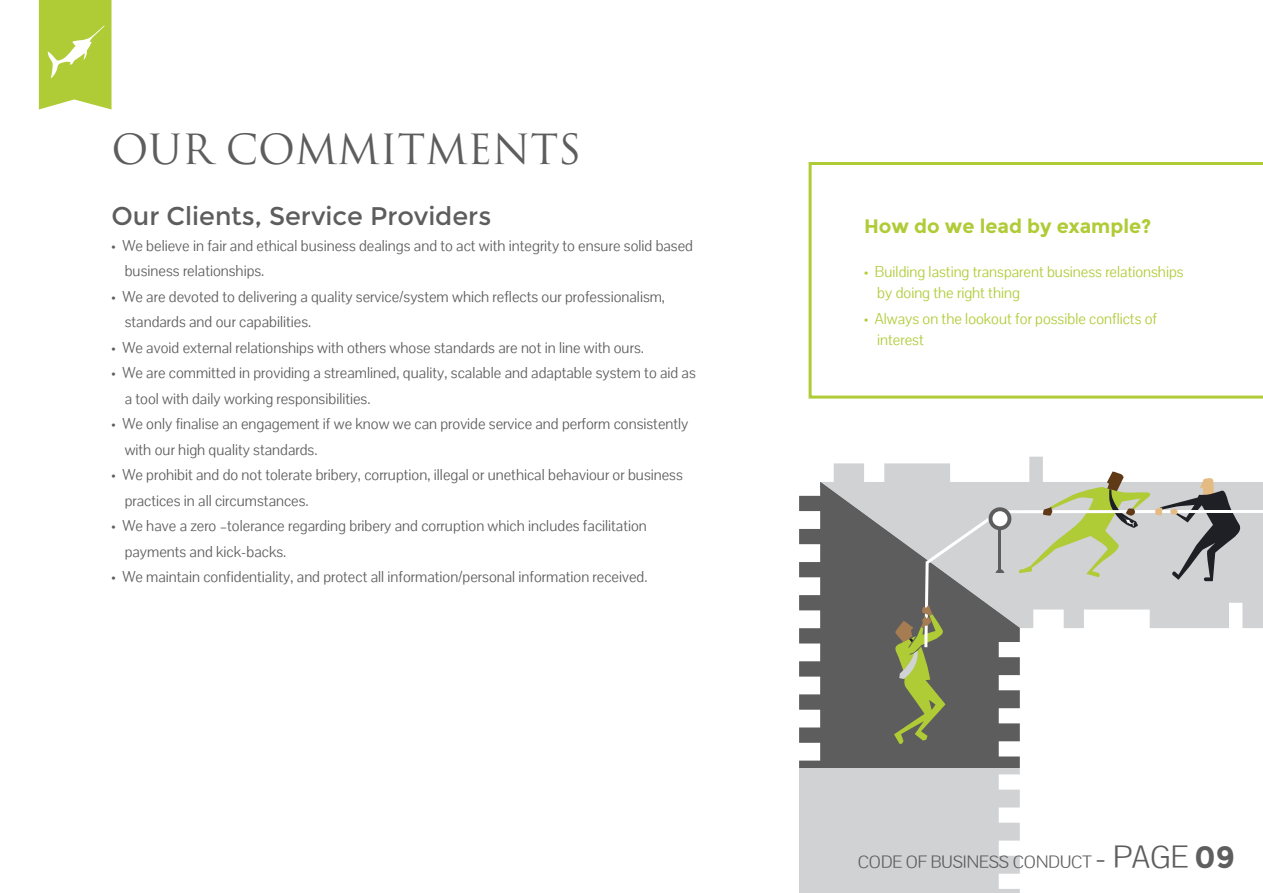
<style>
.page{position:relative;width:1263px;height:893px;background:#fff}
.page>*{position:absolute;margin:0;border:0;box-sizing:border-box;transform-origin:0 0}
.t1{font:40.5px "Trajan Pro";color:#5d5d5d}
.t2{font:25.5px "Montserrat";color:#5d5d5d}
.t3{font:700 19.5px "Montserrat";color:#afcb36}
.t4{font:17.1px "Pontano Sans";color:#5d5d5d}
.t5{font:15px/25.5px "Pontano Sans";color:#5d5d5d}
.t6{font:15px/21px "Pontano Sans";color:#afcb36}
.s1{font-family:"Myriad Pro"}
.s2{color:#5e5e5e}
.s3{font-size:30.75px;color:#5e5e5e}
.s4{font-family:"Montserrat";font-weight:700;font-size:30.75px;color:#5e5e5e}
</style>
<div class="page">
<svg style="left:833px;top:457px;width:210px;height:25px"></svg>
<svg style="left:799px;top:482px;width:464px;height:286px"></svg>
<svg style="left:820px;top:482px;width:199px;height:286px;background:#747474"></svg>
<div style="left:799px;top:768px;width:241px;height:125px;background:#d1d2d4"></div>
<svg style="left:983px;top:647px;width:280px;height:246px"></svg>
<svg style="left:809px;top:162px;width:454px;height:237px"></svg>
<svg style="left:924px;top:510px;width:339px;height:137px;fill:#d1d2d4"></svg>
<svg style="left:988px;top:507px;width:23px;height:23px"></svg>
<div style="left:992px;top:511px;width:15px;height:15px;background:#fff;border-radius:50%"></div>
<hr style="left:999px;top:528px;width:2px;height:45px;background:#5d5d5d">
<svg style="left:995px;top:569px;width:9px;height:4px"></svg>
<svg style="left:893px;top:605px;width:52px;height:139px;background:#7f8654"></svg>
<svg style="left:1019px;top:471px;width:224px;height:110px;background:#bfc2b3"></svg>
<svg style="left:39px;top:0;width:72px;height:110px;background:#b8d04c"></svg>
<h1 class="t1" style="left:111px;top:126px;width:471px">OUR COMMITMENTS</h1>
<h2 class="t2" style="left:111px;top:206px;width:381px">Our Clients, Service Providers</h2>
<p class="t5" style="left:125px;top:234px;width:570px;text-indent:-13px"><span class="s1">•</span> We believe in fair and ethical business dealings and to act with integrity to ensure solid based business relationships.</p>
<p class="t5" style="left:125px;top:285px;width:542px;text-indent:-13px"><span class="s1">•</span> We are devoted to delivering a quality service/system which reflects our professionalism, standards and our capabilities.</p>
<p class="t5" style="left:112px;top:336px;width:534px"><span class="s1">•</span> We avoid external relationships with others whose standards are not in line with ours.</p>
<p class="t5" style="left:125px;top:361px;width:573px;text-indent:-13px"><span class="s1">•</span> We are committed in providing a streamlined, quality, scalable and adaptable system to aid as a tool with daily working responsibilities.</p>
<p class="t5" style="left:125px;top:412px;width:565px;text-indent:-13px"><span class="s1">•</span> We only finalise an engagement if we know we can provide service and perform consistently with our high quality standards.</p>
<p class="t5" style="left:125px;top:463px;width:560px;text-indent:-13px"><span class="s1">•</span> We prohibit and do not tolerate bribery, corruption, illegal or unethical behaviour or business practices in all circumstances.</p>
<p class="t5" style="left:125px;top:514px;width:524px;text-indent:-13px"><span class="s1">•</span> We have a zero –tolerance regarding bribery and corruption which includes facilitation payments and kick-backs.</p>
<p class="t5" style="left:112px;top:565px;width:538px"><span class="s1">•</span> We maintain confidentiality, and protect all information/personal information received.</p>
<h3 class="t3" style="left:864px;top:218px;width:289px">How do we lead by example?</h3>
<p class="t6" style="left:877px;top:262px;width:308px;text-indent:-13px"><span class="s1">•</span> Building lasting transparent business relationships by doing the right thing</p>
<p class="t6" style="left:877px;top:309px;width:281px;text-indent:-13px"><span class="s1">•</span> Always on the lookout for possible conflicts of interest</p>
<p class="t4" style="left:858px;top:855px;width:379px">CODE OF BUSINESS C<span class="s2">ONDUCT</span> <span class="s3">- PAGE</span> <span class="s4">09</span></p>
</div>
